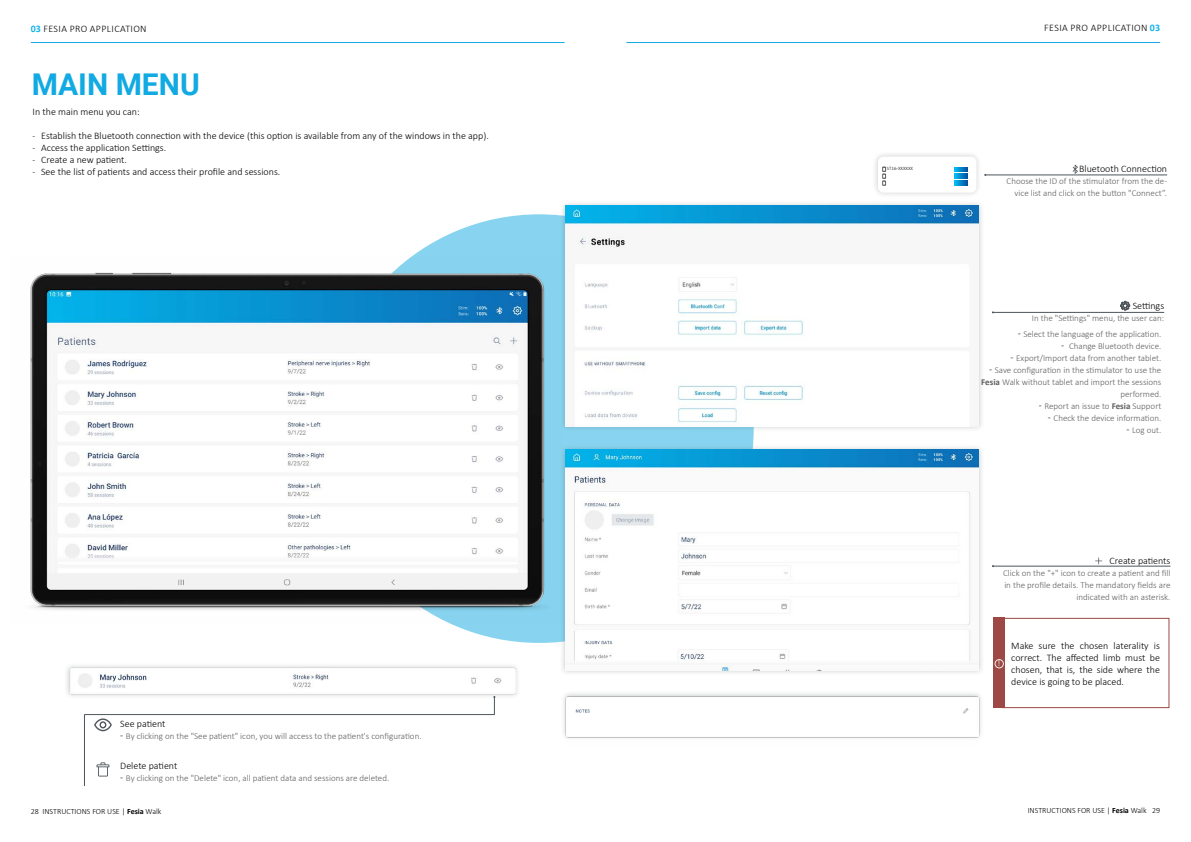
<style>
.page{position:relative;width:1191px;height:842px;background:#fff}
.page>*{position:absolute;margin:0;border:0;box-sizing:border-box;transform-origin:0 0}
.t1{font:700 30px "Roboto";color:#12aae2}
.t2{font:300 10px/12px "Calibri";color:#000;text-align:justify}
.t3{font:300 10px "Calibri";letter-spacing:.04em;color:#000}
.t4{font:300 9px/12px "Calibri";color:#5e5e5d;text-align:right}
.t5{font:300 9px "Calibri";color:#fff}
.t6{font:300 8px "Calibri";color:#000}
.t7{font:300 5px "Calibri";color:#000}
.s1{font-weight:700;color:#18b4e9}
.s2{font-size:9px}
.s3{font-size:10px;color:#000}
.s4{font-weight:700}
</style>
<div class="page">
<div style="left:325px;top:214px;width:428px;height:429px;background:#88d4f0;border-radius:50%"></div>
<img style="left:30px;top:255px;width:515px;height:370px">
<svg style="left:1072px;top:165px;width:5px;height:9px"></svg>
<div style="left:871px;top:150px;width:111px;height:49px;background:#f7f7f7"></div>
<div style="left:878px;top:157px;width:98px;height:36px;background:#fff;border-radius:6px"></div>
<svg style="left:954px;top:167px;width:13px;height:18px"></svg>
<svg style="left:882px;top:167px;width:3px;height:18px"></svg>
<svg style="left:94px;top:718px;width:18px;height:13px"></svg>
<div style="left:559px;top:200px;width:425px;height:232px;background:#4d555b;opacity:.3"></div>
<img style="left:565px;top:206px;width:413px;height:221px">
<hr style="left:985px;top:175px;width:182px;height:1px;background:#4d555b">
<div style="left:559px;top:444px;width:425px;height:232px;background:#4d555b;opacity:.3"></div>
<img style="left:565px;top:449px;width:413px;height:222px">
<hr style="left:993px;top:312px;width:171px;height:1px;background:#4d555b">
<hr style="left:993px;top:566px;width:177px;height:1px;background:#4d555b">
<svg style="left:96px;top:762px;width:13px;height:14px"></svg>
<svg style="left:1095px;top:557px;width:7px;height:7px"></svg>
<div style="left:64px;top:662px;width:457px;height:37px;background:#fafafa"></div>
<img style="left:67px;top:666px;width:450px;height:30px">
<div style="left:560px;top:690px;width:424px;height:52px;background:#f9f9f9"></div>
<img style="left:565px;top:694px;width:414px;height:44px">
<svg style="left:1120px;top:300px;width:10px;height:13px"></svg>
<div style="left:1001px;top:618px;width:168px;height:90px;border:1px solid #9d4844"></div>
<div style="left:993px;top:618px;width:11px;height:90px;background:#9d4844"></div>
<div style="left:994px;top:659px;width:9px;height:9px;border:1px solid #fff;border-radius:50%"></div>
<hr style="left:31px;top:42px;width:533px;height:1px;background:#17a9e1">
<hr style="left:626px;top:42px;width:534px;height:1px;background:#17a9e1">
<svg style="left:493px;top:696px;width:2px;height:18px"></svg>
<hr style="left:84px;top:714px;width:411px;height:1px;background:#4d555b">
<hr style="left:84px;top:714px;width:1px;height:72px;background:#4d555b">
<p class="t3" style="left:31px;top:22px;width:117px"><span class="s1">03</span> FESIA PRO APPLICATION</p>
<p class="t3" style="left:1044px;top:22px;width:117px">FESIA PRO APPLICATION <span class="s1">03</span></p>
<h1 class="t1" style="left:32px;top:63px;width:169px">MAIN MENU</h1>
<p class="t2" style="left:33px;top:105px;width:109px">In the main menu you can:</p>
<p class="t2" style="left:33px;top:129px;width:458px;text-align:left"><span class="s2">ͳ</span> Establish the Bluetooth connection with the device (this option is available from any of the windows in the app). <span class="s2">ͳ</span> Access the application Settings.<br><span class="s2">ͳ</span> Create a new patient.<br><span class="s2">ͳ</span> See the list of patients and access their profile and sessions.</p>
<p class="t2" style="left:120px;top:717px;width:47px">See patient</p>
<p class="t4" style="left:120px;top:730px;width:303px"><span class="s3">ͳ</span> By clicking on the "See patient" icon, you will access to the patient's configuration.</p>
<p class="t2" style="left:120px;top:759px;width:59px">Delete patient</p>
<p class="t4" style="left:120px;top:772px;width:270px"><span class="s3">ͳ</span> By clicking on the "Delete" icon, all patient data and sessions are deleted.</p>
<p class="t7" style="left:887px;top:166px;width:28px">ST16-XXXXXX</p>
<p class="t2" style="left:1079px;top:163px;width:89px">Bluetooth Connection</p>
<p class="t4" style="left:1006px;top:175px;width:162px">Choose the ID of the stimulator from the de&shy;vice list and click on the button "Connect”.</p>
<p class="t2" style="left:1132px;top:300px;width:33px">Settings</p>
<p class="t4" style="left:1017px;top:310px;width:148px;line-height:15.8px;text-align:left;text-indent:14px">In the "Settings" menu, the user can: <span class="s3">ͳ</span> Select the language of the application.</p>
<p class="t4" style="left:981px;top:340px;width:182px"><span class="s3">ͳ</span> Change Bluetooth device.<br><span class="s3">ͳ</span> Export/Import data from another tablet.<br><span class="s3">ͳ</span> Save configuration in the stimulator to use the<br><span class="s4">Fesia</span> Walk without tablet and import the sessions performed.<br><span class="s3">ͳ</span> Report an issue to <span class="s4">Fesia</span> Support<br><span class="s3">ͳ</span> Check the device information.<br><span class="s3">ͳ</span> Log out.</p>
<p class="t2" style="left:1109px;top:555px;width:63px">Create patients</p>
<p class="t4" style="left:1003px;top:567px;width:169px">Click on the "+" icon to create a patient and fill in the profile details. The mandatory fields are indicated with an asterisk.</p>
<p class="t5" style="left:997px;top:658px;width:4px">!</p>
<p class="t2" style="left:1011px;top:639px;width:150px">Make sure the chosen laterality is correct. The affected limb must be chosen, that is, the side where the device is going to be placed.</p>
<p class="t6" style="left:31px;top:806px;width:132px">28 INSTRUCTIONS FOR USE | <span class="s4">Fesia</span> Walk</p>
<p class="t6" style="left:1027px;top:805px;width:134px">INSTRUCTIONS FOR USE | <span class="s4">Fesia</span> Walk 29</p>
</div>
